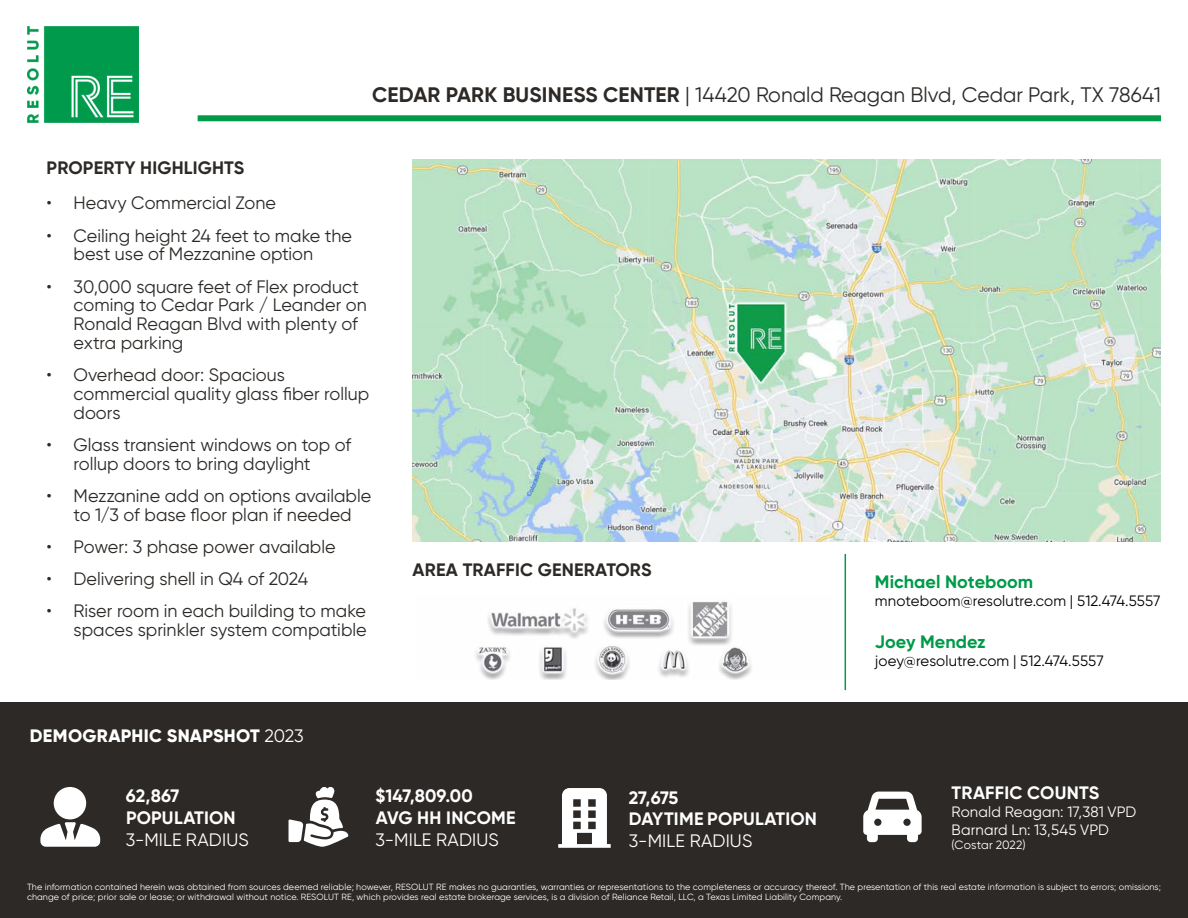
<style>
.page{position:relative;width:1188px;height:918px;background:#fff}
.page>*{position:absolute;margin:0;border:0;box-sizing:border-box;transform-origin:0 0}
.t1{font:21px "Gilroy";color:#2c2926}
.t2{font:18px/18.8px "Gilroy";color:#2c2926}
.t3{font:700 18px/21.6px "Gilroy";letter-spacing:.01em;color:#fff}
.t4{font:700 18px "Gilroy";letter-spacing:.01em;color:#2c2926}
.t5{font:18px "Gilroy";letter-spacing:.01em;color:#fff}
.t6{font:700 18px "Gilroy";letter-spacing:.005em;color:#019a49}
.t7{font:800 18px "Gilroy";letter-spacing:.015em;color:#fff}
.t8{font:15px "Gilroy";letter-spacing:.005em;color:#000}
.t9{font:15px/18px "Gilroy";letter-spacing:.01em;color:#fff}
.t10{font:12px "Gilroy";letter-spacing:.01em;color:#fff}
.t11{font:9px/10.5px "Gilroy";letter-spacing:.01em;color:#fff}
.s1{font-weight:700}
.s2{font-weight:400}
</style>
<div class="page">
<img style="left:413px;top:160px;width:748px;height:382px">
<img style="left:475px;top:602px;width:277px;height:78px">
<hr style="left:845px;top:554px;width:1px;height:136px;background:#019a49">
<div style="left:0;top:702px;width:1188px;height:216px;background:#2c2926"></div>
<img style="left:27px;top:27px;width:112px;height:95px">
<div style="left:198px;top:115px;width:963px;height:6px;background:#019a49"></div>
<div style="left:54px;top:787px;width:32px;height:32px;background:#fff;border-radius:50%"></div>
<svg style="left:40px;top:822px;width:60px;height:25px"></svg>
<svg style="left:289px;top:787px;width:59px;height:60px"></svg>
<svg style="left:863px;top:792px;width:59px;height:50px"></svg>
<svg style="left:558px;top:788px;width:53px;height:60px"></svg>
<p class="t4" style="left:47px;top:156px;width:199px">PROPERTY HIGHLIGHTS</p>
<p class="t1" style="left:372px;top:82px;width:790px"><span class="s1">CEDAR PARK BUSINESS CENTER</span> | 14420 Ronald Reagan Blvd, Cedar Park, TX 78641</p>
<p class="t2" style="left:47px;top:194px;width:231px">• Heavy Commercial Zone</p>
<p class="t2" style="left:74px;top:226px;width:280px;text-indent:-27px">• Ceiling height 24 feet to make the best use of Mezzanine option</p>
<p class="t2" style="left:74px;top:277px;width:295px;text-indent:-27px">• 30,000 square feet of Flex product coming to Cedar Park / Leander on<br>Ronald Reagan Blvd with plenty of extra parking</p>
<p class="t2" style="left:74px;top:365px;width:297px;text-indent:-27px">• Overhead door: Spacious commercial quality glass fiber rollup doors</p>
<p class="t2" style="left:74px;top:435px;width:279px;text-indent:-27px">• Glass transient windows on top of rollup doors to bring daylight</p>
<p class="t2" style="left:47px;top:486px;width:326px;text-align:center">• Mezzanine add on options available to 1/3 of base floor plan if needed</p>
<p class="t2" style="left:47px;top:537px;width:291px">• Power: 3 phase power available</p>
<p class="t2" style="left:47px;top:569px;width:263px">• Delivering shell in Q4 of 2024</p>
<p class="t2" style="left:47px;top:602px;width:322px;text-align:right">• Riser room in each building to make spaces sprinkler system compatible</p>
<p class="t7" style="left:30px;top:724px;width:275px">DEMOGRAPHIC SNAPSHOT <span class="s2">2023</span></p>
<p class="t4" style="left:413px;top:558px;width:240px">AREA TRAFFIC GENERATORS</p>
<p class="t3" style="left:126px;top:785px;width:111px">62,867<br>POPULATION</p>
<p class="t5" style="left:126px;top:828px;width:124px">3-MILE RADIUS</p>
<p class="t3" style="left:376px;top:785px;width:142px">$147,809.00<br>AVG HH INCOME</p>
<p class="t5" style="left:376px;top:828px;width:125px">3-MILE RADIUS</p>
<p class="t3" style="left:629px;top:786px;width:190px">27,675<br>DAYTIME POPULATION</p>
<p class="t5" style="left:629px;top:829px;width:125px">3-MILE RADIUS</p>
<p class="t6" style="left:875px;top:571px;width:160px">Michael Noteboom</p>
<p class="t8" style="left:875px;top:592px;width:287px">mnoteboom@resolutre.com | 512.474.5557</p>
<p class="t6" style="left:875px;top:630px;width:112px">Joey Mendez</p>
<p class="t8" style="left:875px;top:651px;width:230px">joey@resolutre.com | 512.474.5557</p>
<p class="t3" style="left:952px;top:782px;width:149px">TRAFFIC COUNTS</p>
<p class="t9" style="left:952px;top:802px;width:186px">Ronald Reagan: 17,381 VPD<br>Barnard Ln: 13,545 VPD</p>
<p class="t10" style="left:952px;top:838px;width:76px">(Costar 2022)</p>
<p class="t11" style="left:27px;top:881px;width:1135px">The information contained herein was obtained from sources deemed reliable; however, RESOLUT RE makes no guaranties, warranties or representations to the completeness or accuracy thereof. The presentation of this real estate information is subject to errors; omissions; change of price; prior sale or lease; or withdrawal without notice. RESOLUT RE, which provides real estate brokerage services, is a division of Reliance Retail, LLC, a Texas Limited Liability Company.</p>
</div>
